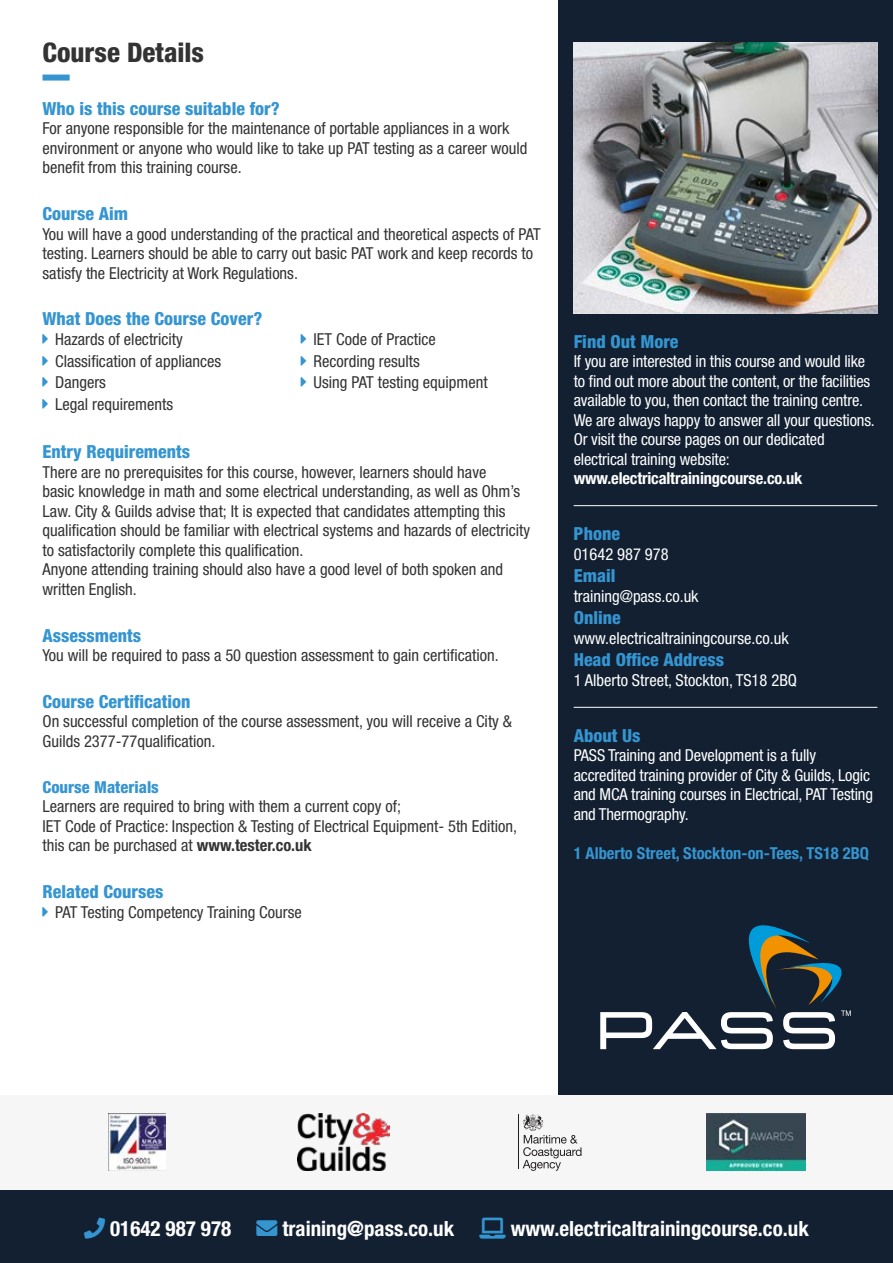
<style>
.page{position:relative;width:893px;height:1263px;background:#fff}
.page>*{position:absolute;margin:0;border:0;box-sizing:border-box;transform-origin:0 0}
.t1{font:800 condensed 27px "Helvetica Neue LT Pro";color:#333}
.t2{font:700 condensed 21px "Helvetica Neue LT Pro";color:#fff}
.t3{font:800 condensed 18px "Helvetica Neue LT Pro";color:#3595d1}
.t4{font:condensed 16.5px/19.5px "Helvetica Neue LT Pro";color:#333}
.t5{font:condensed 16.5px/19.5px "Helvetica Neue LT Pro";letter-spacing:-.01em;color:#fff}
.t6{font:700 condensed 16.5px "Helvetica Neue LT Pro";color:#3595d1}
.t7{font:700 condensed 16.5px "Helvetica Neue LT Pro";letter-spacing:-.01em;color:#fff}
.t8{font:800 condensed 16.5px "Helvetica Neue LT Pro";color:#3595d1}
.s1{color:#3595d1}
.s2{font-weight:700}
</style>
<div class="page">
<div style="left:558px;top:0;width:335px;height:1095px;background:#122032"></div>
<div style="left:43px;top:75px;width:27px;height:6px;background:#3595d1"></div>
<img style="left:574px;top:43px;width:303px;height:270px">
<div style="left:0;top:1190px;width:893px;height:73px;background:#122032"></div>
<svg style="left:600px;top:925px;width:251px;height:124px"></svg>
<hr style="left:574px;top:505px;width:303px;height:1px;background:#fff">
<hr style="left:574px;top:707px;width:303px;height:1px;background:#fff">
<div style="left:0;top:1095px;width:893px;height:95px;background:#f6f6f6"></div>
<img style="left:297px;top:1114px;width:92px;height:57px">
<hr style="left:518px;top:1114px;width:1px;height:54px;background:#231f20">
<svg style="left:523px;top:1114px;width:58px;height:57px"></svg>
<img style="left:109px;top:1114px;width:57px;height:57px">
<img style="left:706px;top:1114px;width:99px;height:57px">
<h1 class="t1" style="left:43px;top:35px;width:163px">Course Details</h1>
<p class="t3" style="left:43px;top:97px;width:239px">Who is this course suitable for?</p>
<p class="t4" style="left:43px;top:118px;width:486px">For anyone responsible for the maintenance of portable appliances in a work environment or anyone who would like to take up PAT testing as a career would benefit from this training course.</p>
<p class="t3" style="left:43px;top:202px;width:87px">Course Aim</p>
<p class="t4" style="left:43px;top:224px;width:500px">You will have a good understanding of the practical and theoretical aspects of PAT testing. Learners should be able to carry out basic PAT work and keep records to satisfy the Electricity at Work Regulations.</p>
<p class="t3" style="left:43px;top:308px;width:221px">What Does the Course Cover?</p>
<p class="t4" style="left:43px;top:329px;width:142px"><span class="s1">➔</span> Hazards of electricity</p>
<p class="t4" style="left:43px;top:351px;width:180px"><span class="s1">➔</span> Classification of appliances</p>
<p class="t4" style="left:43px;top:373px;width:65px"><span class="s1">➔</span> Dangers</p>
<p class="t4" style="left:43px;top:394px;width:132px"><span class="s1">➔</span> Legal requirements</p>
<p class="t4" style="left:301px;top:329px;width:136px"><span class="s1">➔</span> IET Code of Practice</p>
<p class="t4" style="left:301px;top:351px;width:121px"><span class="s1">➔</span> Recording results</p>
<p class="t4" style="left:301px;top:373px;width:188px"><span class="s1">➔</span> Using PAT testing equipment</p>
<p class="t3" style="left:43px;top:441px;width:149px">Entry Requirements</p>
<p class="t4" style="left:43px;top:462px;width:489px">There are no prerequisites for this course, however, learners should have<br>basic knowledge in math and some electrical understanding, as well as Ohm’s Law. City &amp; Guilds advise that; It is expected that candidates attempting this qualification should be familiar with electrical systems and hazards of electricity to satisfactorily complete this qualification.<br>Anyone attending training should also have a good level of both spoken and written English.</p>
<p class="t3" style="left:43px;top:624px;width:100px">Assessments</p>
<p class="t4" style="left:43px;top:645px;width:458px">You will be required to pass a 50 question assessment to gain certification.</p>
<p class="t3" style="left:43px;top:690px;width:150px">Course Certification</p>
<p class="t4" style="left:43px;top:712px;width:471px">On successful completion of the course assessment, you will receive a City &amp;<br>Guilds 2377-77qualification.</p>
<p class="t8" style="left:43px;top:777px;width:118px">Course Materials</p>
<p class="t4" style="left:43px;top:797px;width:476px">Learners are required to bring with them a current copy of;<br>IET Code of Practice: Inspection &amp; Testing of Electrical Equipment- 5th Edition, this can be purchased at <span class="s2">www.tester.co.uk</span></p>
<p class="t3" style="left:43px;top:881px;width:123px">Related Courses</p>
<p class="t4" style="left:43px;top:902px;width:261px"><span class="s1">➔</span> PAT Testing Competency Training Course</p>
<p class="t3" style="left:574px;top:330px;width:106px">Find Out More</p>
<p class="t5" style="left:574px;top:351px;width:303px">If you are interested in this course and would like to find out more about the content, or the facilities available to you, then contact the training centre.<br>We are always happy to answer all your questions.<br>Or visit the course pages on our dedicated electrical training website:</p>
<p class="t7" style="left:574px;top:468px;width:230px">www.electricaltrainingcourse.co.uk</p>
<p class="t3" style="left:574px;top:523px;width:48px">Phone</p>
<p class="t5" style="left:574px;top:544px;width:97px">01642 987 978</p>
<p class="t3" style="left:574px;top:565px;width:43px">Email</p>
<p class="t5" style="left:574px;top:586px;width:126px">training@pass.co.uk</p>
<p class="t3" style="left:574px;top:607px;width:49px">Online</p>
<p class="t5" style="left:574px;top:628px;width:217px">www.electricaltrainingcourse.co.uk</p>
<p class="t3" style="left:574px;top:649px;width:152px">Head Office Address</p>
<p class="t5" style="left:574px;top:670px;width:225px">1 Alberto Street, Stockton, TS18 2BQ</p>
<p class="t3" style="left:574px;top:724px;width:68px">About Us</p>
<p class="t5" style="left:574px;top:746px;width:301px">PASS Training and Development is a fully accredited training provider of City &amp; Guilds, Logic and MCA training courses in Electrical, PAT Testing and Thermography.</p>
<p class="t6" style="left:574px;top:843px;width:297px">1 Alberto Street, Stockton-on-Tees, TS18 2BQ</p>
<p class="t2" style="left:110px;top:1215px;width:346px">01642 987 978 <span class="s1">→</span> training@pass.co.uk</p>
<p class="t2" style="left:511px;top:1215px;width:300px">www.electricaltrainingcourse.co.uk</p>
</div>
